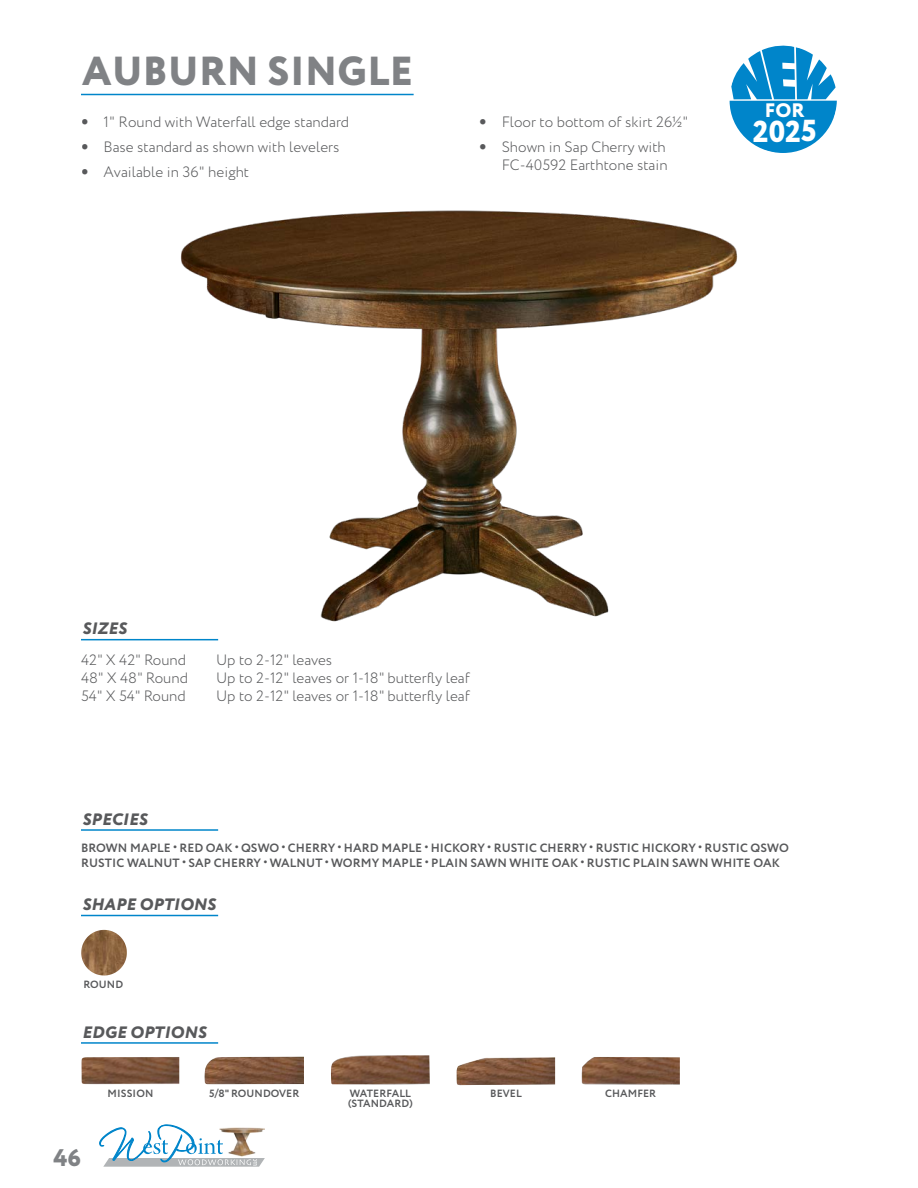
<style>
.page{position:relative;width:918px;height:1188px;background:#fff}
.page>*{position:absolute;margin:0;border:0;box-sizing:border-box;transform-origin:0 0}
.t1{font:800 40.5px "Circe";letter-spacing:.01em;color:#808285}
.t2{font:800 30.3px "Circe";color:#fff}
.t3{font:800 24px "Circe";color:#808285}
.t4{font:800 19.5px "Circe";color:#fff}
.t5{font:italic 800 16.5px "Circe";letter-spacing:.01em;color:#58595b}
.t6{font:300 15px/18px "Circe";color:#58595b;text-align:right}
.t7{font:700 12px/15px "Circe";letter-spacing:.01em;color:#58595b}
.t8{font:700 10.5px/10.5px "Circe";letter-spacing:.01em;color:#58595b}
.s1{font-family:"Avenir"}
</style>
<div class="page">
<svg style="left:99px;top:1125px;width:166px;height:42px"></svg>
<img style="left:219px;top:1128px;width:46px;height:29px">
<hr style="left:81px;top:639px;width:137px;height:1px;background:#0085ca">
<hr style="left:81px;top:915px;width:137px;height:1px;background:#0085ca">
<hr style="left:81px;top:1042px;width:137px;height:2px;background:#0085ca">
<img style="left:204px;top:1057px;width:100px;height:27px">
<img style="left:457px;top:1057px;width:98px;height:28px">
<img style="left:582px;top:1057px;width:98px;height:28px">
<img style="left:81px;top:1057px;width:98px;height:27px">
<hr style="left:81px;top:829px;width:137px;height:2px;background:#0085ca">
<img style="left:331px;top:1055px;width:99px;height:30px">
<hr style="left:81px;top:94px;width:333px;height:1px;background:#0085ca">
<img style="left:81px;top:930px;width:46px;height:46px">
<svg style="left:730px;top:45px;width:107px;height:108px"></svg>
<img style="left:181px;top:210px;width:557px;height:412px">
<h1 class="t1" style="left:82px;top:44px;width:332px">AUBURN SINGLE</h1>
<p class="t6" style="left:81px;top:113px;width:270px"><span class="s1">•</span> 1" Round with Waterfall edge standard</p>
<p class="t6" style="left:81px;top:138px;width:260px"><span class="s1">•</span> Base standard as shown with levelers</p>
<p class="t6" style="left:81px;top:163px;width:170px"><span class="s1">•</span> Available in 36" height</p>
<p class="t6" style="left:479px;top:113px;width:211px"><span class="s1">•</span> Floor to bottom of skirt 26½"</p>
<p class="t6" style="left:479px;top:138px;width:190px"><span class="s1">•</span> Shown in Sap Cherry with<br>FC-40592 Earthtone stain</p>
<h3 class="t4" style="left:765px;top:98px;width:41px">FOR</h3>
<h2 class="t2" style="left:753px;top:111px;width:65px">2025</h2>
<p class="t5" style="left:82px;top:618px;width:46px">SIZES</p>
<p class="t6" style="left:81px;top:651px;width:107px">42" X 42" Round</p>
<p class="t6" style="left:216px;top:651px;width:118px">Up to 2-12" leaves</p>
<p class="t6" style="left:81px;top:669px;width:108px">48" X 48" Round</p>
<p class="t6" style="left:216px;top:669px;width:255px">Up to 2-12" leaves or 1-18" butterfly leaf</p>
<p class="t6" style="left:81px;top:687px;width:106px">54" X 54" Round</p>
<p class="t6" style="left:216px;top:687px;width:255px">Up to 2-12" leaves or 1-18" butterfly leaf</p>
<p class="t5" style="left:82px;top:808px;width:67px">SPECIES</p>
<p class="t7" style="left:81px;top:841px;width:709px">BROWN MAPLE • RED OAK • QSWO • CHERRY • HARD MAPLE • HICKORY • RUSTIC CHERRY • RUSTIC HICKORY • RUSTIC QSWO<br>RUSTIC WALNUT • SAP CHERRY • WALNUT • WORMY MAPLE • PLAIN SAWN WHITE OAK • RUSTIC PLAIN SAWN WHITE OAK</p>
<p class="t5" style="left:82px;top:893px;width:135px">SHAPE OPTIONS</p>
<p class="t8" style="left:84px;top:979px;width:41px">ROUND</p>
<p class="t5" style="left:82px;top:1021px;width:126px">EDGE OPTIONS</p>
<h3 class="t3" style="left:54px;top:1142px;width:29px">46</h3>
<p class="t8" style="left:108px;top:1088px;width:47px">MISSION</p>
<p class="t8" style="left:209px;top:1088px;width:92px">5/8" ROUNDOVER</p>
<p class="t8" style="left:490px;top:1088px;width:33px">BEVEL</p>
<p class="t8" style="left:605px;top:1088px;width:53px">CHAMFER</p>
<p class="t8" style="left:348px;top:1088px;width:66px">WATERFALL (STANDARD)</p>
</div>
